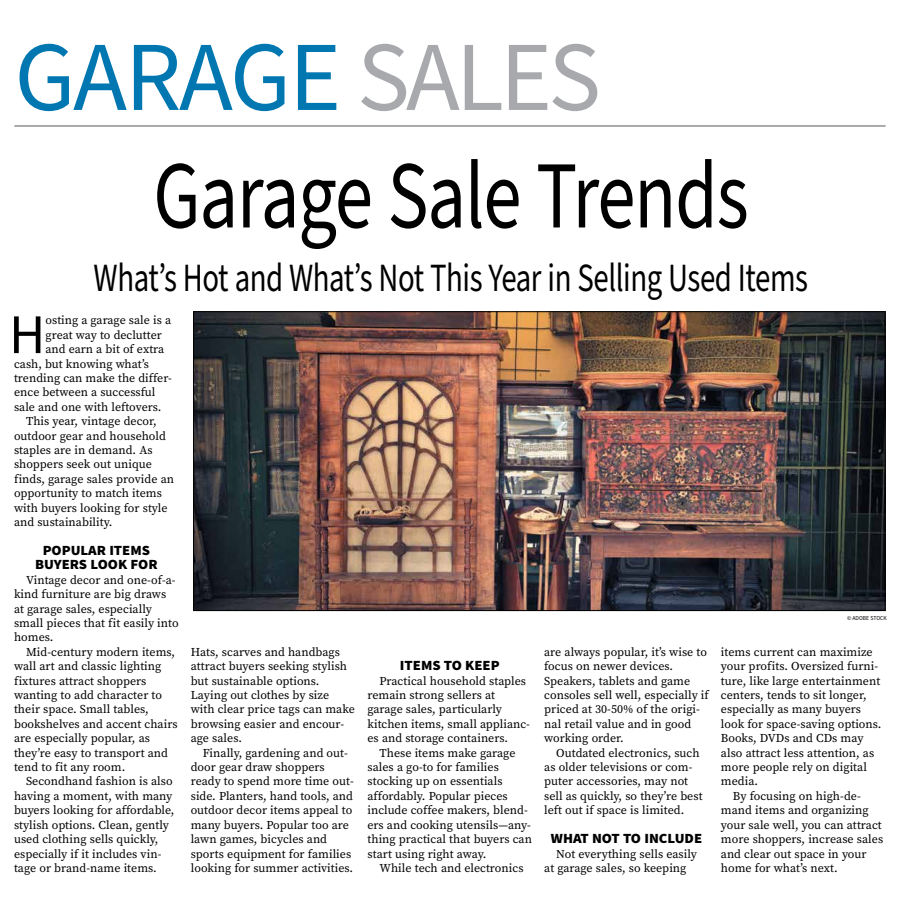
<style>
.page{position:relative;width:900px;height:908px;background:#fff}
.page>*{position:absolute;margin:0;border:0;box-sizing:border-box;transform-origin:0 0}
.t1{font:99px "Source Sans Pro";letter-spacing:-.03em;color:#0077b1}
.t2{font:96px "Source Sans Pro";letter-spacing:-.015em;color:#000;scale:.8 1}
.t3{font:55.9px "Source Sans Pro";color:#000}
.t4{font:40px "Source Sans Pro";letter-spacing:-.015em;color:#000;scale:.77 1}
.t5{font:900 14px/14.4px "Source Sans Pro";color:#000;text-align:center;scale:1.05 1}
.t6{font:12px/14.4px "Source Serif Pro";letter-spacing:.005em;color:#000}
.t7{font:6px "Source Sans Pro";color:#000;scale:.95 1}
.s1{color:#a7a9ac}
</style>
<div class="page">
<hr style="left:14px;top:125px;width:872px;height:2px;background:#a7a9ac">
<img style="left:195px;top:313px;width:689px;height:296px">
<h1 class="t1" style="left:14px;top:11px;width:588px">GARAGE <span class="s1">SALES</span></h1>
<h2 class="t2" style="left:153px;top:131px;width:746px">Garage Sale Trends</h2>
<h3 class="t4" style="left:94px;top:251px;width:929px">What’s Hot and What’s Not This Year in Selling Used Items</h3>
<h3 class="t3" style="left:9px;top:297px;width:38px">H</h3>
<p class="t6" style="left:46px;top:313px;width:127px">osting a garage sale is a</p>
<p class="t6" style="left:46px;top:327px;width:118px">great way to declutter</p>
<p class="t6" style="left:46px;top:342px;width:120px">and earn a bit of extra</p>
<p class="t6" style="left:14px;top:356px;width:136px">cash, but knowing what’s</p>
<p class="t6" style="left:14px;top:370px;width:159px">trending can make the differ-</p>
<p class="t6" style="left:14px;top:385px;width:143px">ence between a successful</p>
<p class="t6" style="left:14px;top:399px;width:149px">sale and one with leftovers.</p>
<p class="t6" style="left:26px;top:414px;width:132px">This year, vintage decor,</p>
<p class="t6" style="left:14px;top:428px;width:153px">outdoor gear and household</p>
<p class="t6" style="left:14px;top:442px;width:140px">staples are in demand. As</p>
<p class="t6" style="left:14px;top:457px;width:139px">shoppers seek out unique</p>
<p class="t6" style="left:14px;top:471px;width:161px">finds, garage sales provide an</p>
<p class="t6" style="left:14px;top:486px;width:149px">opportunity to match items</p>
<p class="t6" style="left:14px;top:500px;width:155px">with buyers looking for style</p>
<p class="t6" style="left:14px;top:514px;width:100px">and sustainability.</p>
<p class="t5" style="left:35px;top:543px;width:118px">POPULAR ITEMS<br>BUYERS LOOK FOR</p>
<p class="t6" style="left:14px;top:572px;width:166px;text-indent:12px">Vintage decor and one-of-a&shy;kind furniture are big draws at garage sales, especially small pieces that fit easily into homes.</p>
<p class="t6" style="left:14px;top:644px;width:165px;text-indent:12px">Mid-century modern items, wall art and classic lighting fixtures attract shoppers wanting to add character to their space. Small tables, bookshelves and accent chairs are especially popular, as they’re easy to transport and tend to fit any room.</p>
<p class="t6" style="left:14px;top:774px;width:162px;text-indent:12px">Secondhand fashion is also having a moment, with many buyers looking for affordable, stylish options. Clean, gently used clothing sells quickly, especially if it includes vin&shy;tage or brand-name items.</p>
<p class="t6" style="left:191px;top:644px;width:166px">Hats, scarves and handbags attract buyers seeking stylish but sustainable options.<br>Laying out clothes by size with clear price tags can make browsing easier and encour&shy;age sales.</p>
<p class="t6" style="left:191px;top:745px;width:165px;text-indent:12px">Finally, gardening and out&shy;door gear draw shoppers ready to spend more time out&shy;side. Planters, hand tools, and outdoor decor items appeal to many buyers. Popular too are lawn games, bicycles and sports equipment for families looking for summer activities.</p>
<p class="t5" style="left:400px;top:658px;width:97px">ITEMS TO KEEP</p>
<p class="t6" style="left:367px;top:673px;width:164px;text-indent:12px">Practical household staples remain strong sellers at garage sales, particularly kitchen items, small applianc&shy;es and storage containers.</p>
<p class="t6" style="left:367px;top:745px;width:166px;text-indent:12px">These items make garage sales a go-to for families stocking up on essentials affordably. Popular pieces include coffee makers, blend&shy;ers and cooking utensils—any&shy;thing practical that buyers can start using right away.</p>
<p class="t6" style="left:379px;top:860px;width:146px">While tech and electronics</p>
<p class="t6" style="left:544px;top:644px;width:166px">are always popular, it’s wise to focus on newer devices.<br>Speakers, tablets and game consoles sell well, especially if priced at 30-50% of the origi&shy;nal retail value and in good working order.</p>
<p class="t6" style="left:544px;top:745px;width:160px;text-indent:12px">Outdated electronics, such as older televisions or com&shy;puter accessories, may not sell as quickly, so they’re best left out if space is limited.</p>
<p class="t5" style="left:551px;top:831px;width:146px">WHAT NOT TO INCLUDE</p>
<p class="t6" style="left:544px;top:846px;width:154px;text-indent:12px">Not everything sells easily at garage sales, so keeping</p>
<p class="t7" style="left:847px;top:613px;width:43px">© ADOBE STOCK</p>
<p class="t6" style="left:721px;top:644px;width:153px">items current can maximize</p>
<p class="t6" style="left:721px;top:658px;width:159px">your profits. Oversized furni-</p>
<p class="t6" style="left:721px;top:673px;width:161px">ture, like large entertainment</p>
<p class="t6" style="left:721px;top:687px;width:147px">centers, tends to sit longer,</p>
<p class="t6" style="left:721px;top:702px;width:142px">especially as many buyers</p>
<p class="t6" style="left:721px;top:716px;width:162px">look for space-saving options.</p>
<p class="t6" style="left:721px;top:730px;width:144px">Books, DVDs and CDs may</p>
<p class="t6" style="left:721px;top:745px;width:155px">also attract less attention, as</p>
<p class="t6" style="left:721px;top:759px;width:148px">more people rely on digital</p>
<p class="t6" style="left:721px;top:774px;width:39px">media.</p>
<p class="t6" style="left:733px;top:788px;width:129px">By focusing on high-de-</p>
<p class="t6" style="left:721px;top:802px;width:149px">mand items and organizing</p>
<p class="t6" style="left:721px;top:817px;width:162px">your sale well, you can attract</p>
<p class="t6" style="left:721px;top:831px;width:164px">more shoppers, increase sales</p>
<p class="t6" style="left:721px;top:846px;width:147px">and clear out space in your</p>
<p class="t6" style="left:721px;top:860px;width:118px">home for what’s next.</p>
</div>
